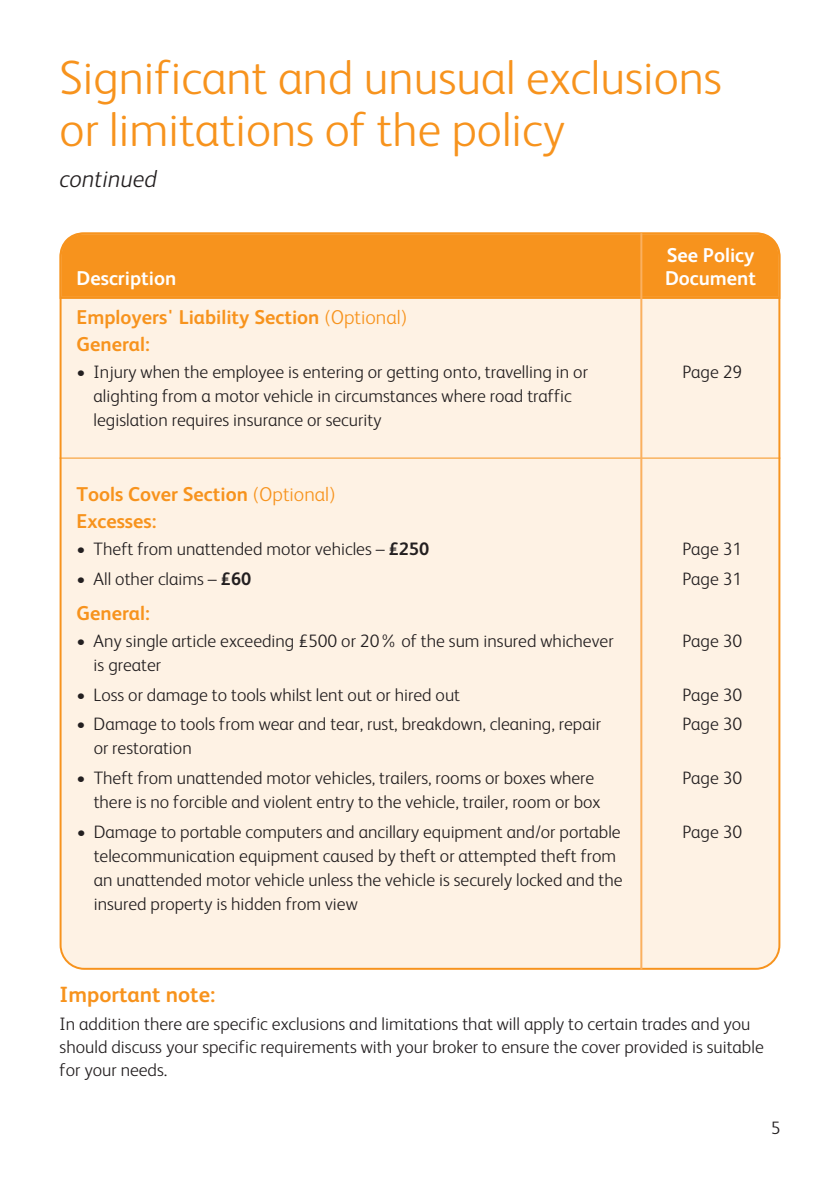
<style>
.page{position:relative;width:840px;height:1191px;background:#fff}
.page>*{position:absolute;margin:0;border:0;box-sizing:border-box;transform-origin:0 0}
.t1{font:300 48px/52px "FS Albert";color:#f7931d}
.t2{font:italic 300 24px "FS Albert";color:#231f20}
.t3{font:700 22px "FS Albert";color:#f7931d}
.t4{font:700 20px/26.8px "FS Albert";color:#f7931d}
.t5{font:700 20px "FS Albert";color:#fff}
.t6{font:300 18px/24px "FS Albert";color:#231f20}
.s1{font-weight:300}
.s2{font-weight:700}
</style>
<div class="page">
<div style="left:60px;top:256px;width:720px;height:713px;background:#fef2e4"></div>
<div style="left:62px;top:256px;width:716px;height:41px;background:#f7931d"></div>
<svg style="left:60px;top:232px;width:720px;height:24px;background:#f79623"></svg>
<hr style="left:60px;top:457px;width:720px;height:1px;background:#f7931d">
<hr style="left:640px;top:233px;width:2px;height:736px;background:#fab05f">
<h1 class="t1" style="left:60px;top:56px;width:663px">Significant and unusual exclusions or limitations of the policy</h1>
<h2 class="t2" style="left:60px;top:170px;width:99px">continued</h2>
<p class="t5" style="left:666px;top:248px;width:89px">See Policy</p>
<p class="t5" style="left:77px;top:271px;width:101px">Description</p>
<p class="t5" style="left:664px;top:271px;width:92px">Document</p>
<p class="t4" style="left:77px;top:306px;width:332px">Employers' Liability Section <span class="s1">(Optional)<br></span>General:</p>
<p class="t6" style="left:77px;top:362px;width:512px">• Injury when the employee is entering or getting onto, travelling in or</p>
<p class="t6" style="left:682px;top:362px;width:61px">Page 29</p>
<p class="t6" style="left:94px;top:386px;width:479px">alighting from a motor vehicle in circumstances where road traffic legislation requires insurance or security</p>
<p class="t4" style="left:77px;top:483px;width:260px">Tools Cover Section <span class="s1">(Optional)<br></span>Excesses:</p>
<p class="t6" style="left:77px;top:538px;width:354px">• Theft from unattended motor vehicles – <span class="s2">£250</span></p>
<p class="t6" style="left:682px;top:538px;width:61px">Page 31</p>
<p class="t6" style="left:77px;top:568px;width:176px">• All other claims – <span class="s2">£60</span></p>
<p class="t6" style="left:682px;top:568px;width:61px">Page 31</p>
<p class="t4" style="left:77px;top:602px;width:75px">General:</p>
<p class="t6" style="left:77px;top:630px;width:538px">• Any single article exceeding £500 or 20% of the sum insured whichever</p>
<p class="t6" style="left:682px;top:630px;width:61px">Page 30</p>
<p class="t6" style="left:94px;top:654px;width:69px">is greater</p>
<p class="t6" style="left:77px;top:684px;width:385px">• Loss or damage to tools whilst lent out or hired out</p>
<p class="t6" style="left:682px;top:684px;width:61px">Page 30</p>
<p class="t6" style="left:77px;top:714px;width:525px">• Damage to tools from wear and tear, rust, breakdown, cleaning, repair</p>
<p class="t6" style="left:682px;top:714px;width:61px">Page 30</p>
<p class="t6" style="left:94px;top:738px;width:99px">or restoration</p>
<p class="t6" style="left:77px;top:767px;width:519px">• Theft from unattended motor vehicles, trailers, rooms or boxes where</p>
<p class="t6" style="left:682px;top:767px;width:61px">Page 30</p>
<p class="t6" style="left:94px;top:791px;width:508px">there is no forcible and violent entry to the vehicle, trailer, room or box</p>
<p class="t6" style="left:77px;top:821px;width:545px">• Damage to portable computers and ancillary equipment and/or portable</p>
<p class="t6" style="left:682px;top:821px;width:61px">Page 30</p>
<p class="t6" style="left:94px;top:845px;width:530px">telecommunication equipment caused by theft or attempted theft from an unattended motor vehicle unless the vehicle is securely locked and the insured property is hidden from view</p>
<p class="t3" style="left:60px;top:986px;width:157px">Important note:</p>
<p class="t6" style="left:60px;top:1014px;width:705px;line-height:23px">In addition there are specific exclusions and limitations that will apply to certain trades and you should discuss your specific requirements with your broker to ensure the cover provided is suitable for your needs.</p>
<p class="t6" style="left:770px;top:1117px;width:11px">5</p>
</div>
